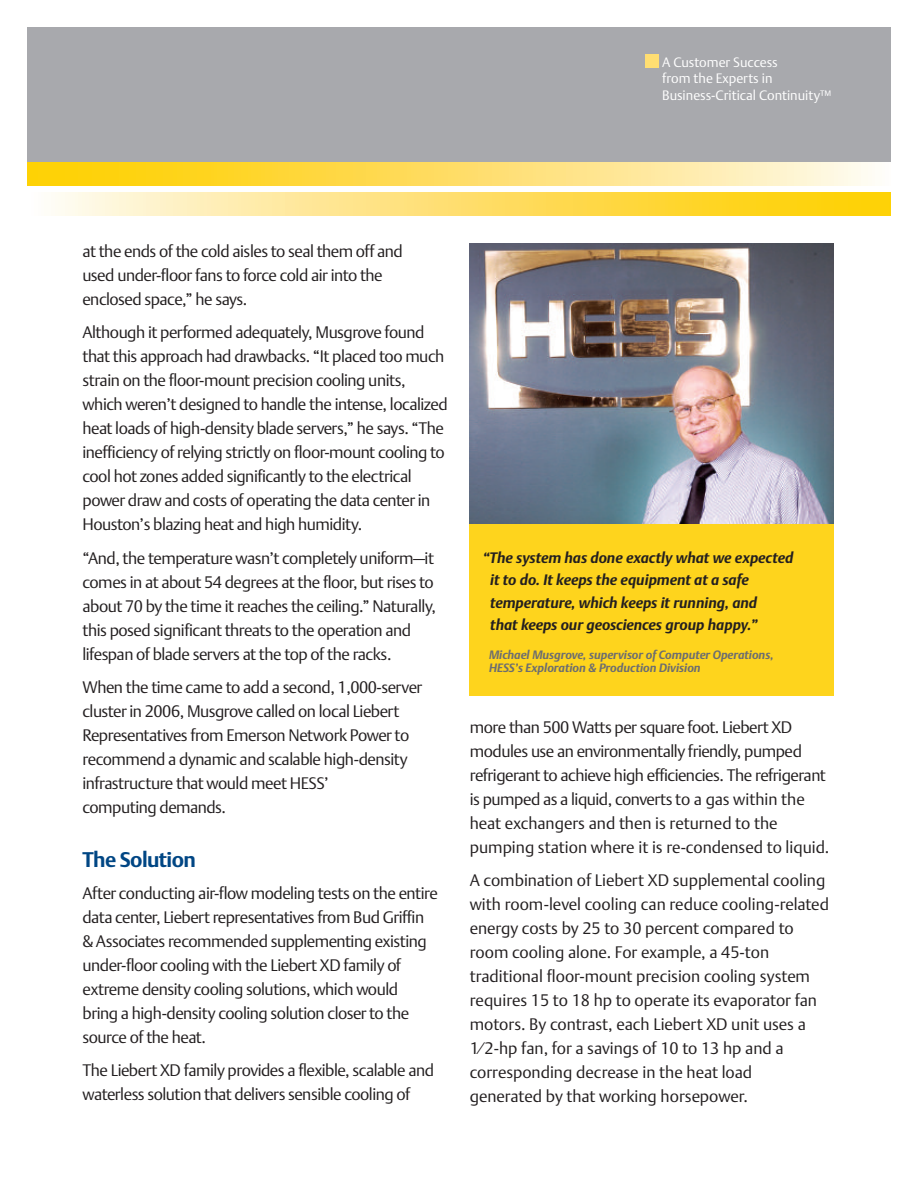
<style>
.page{position:relative;width:918px;height:1188px;background:#fff}
.page>*{position:absolute;margin:0;border:0;box-sizing:border-box;transform-origin:0 0}
.t1{font:700 21px "DTL Argo T";letter-spacing:-.03em;color:#004684}
.t2{font:16.5px/24px "DTL Argo T Light";letter-spacing:-.03em;color:#231f20}
.t3{font:16.5px/24px "DTL Argo T Light";color:#231f20}
.t4{font:italic 700 15px/22.5px "DTL Argo T";letter-spacing:-.005em;color:#231f20}
.t5{font:13.5px/16.5px "DTL Argo T Light";color:#fff}
.t6{font:italic 700 12px/13.5px "DTL Argo T";color:#6c6d70}
</style>
<div class="page">
<img style="left:470px;top:243px;width:364px;height:281px">
<svg style="left:27px;top:185px;width:864px;height:8px"></svg>
<div style="left:27px;top:27px;width:864px;height:139px;background:#a8a9ad"></div>
<div style="left:645px;top:54px;width:13px;height:14px;background:#ffde72"></div>
<div style="left:27px;top:193px;width:864px;height:23px;background:linear-gradient(to right,#fff8f0,#ffcb00)"></div>
<div style="left:27px;top:163px;width:864px;height:22px;background:linear-gradient(to right,#ffcb00,#fff7eb)"></div>
<div style="left:470px;top:524px;width:364px;height:172px;background:#fed41d"></div>
<p class="t5" style="left:662px;top:54px;width:171px">A Customer Success<br>from the Experts in<br>Business-Critical Continuity™</p>
<p class="t2" style="left:82px;top:240px;width:322px">at the ends of the cold aisles to seal them off and used under-floor fans to force cold air into the enclosed space,” he says.</p>
<p class="t2" style="left:82px;top:321px;width:367px">Although it performed adequately, Musgrove found that this approach had drawbacks. “It placed too much strain on the floor-mount precision cooling units, which weren’t designed to handle the intense, localized heat loads of high-density blade servers,” he says. “The inefficiency of relying strictly on floor-mount cooling to cool hot zones added significantly to the electrical power draw and costs of operating the data center in Houston’s blazing heat and high humidity.</p>
<p class="t2" style="left:83px;top:546px;width:355px">“And, the temperature wasn’t completely uniform—it comes in at about 54 degrees at the floor, but rises to about 70 by the time it reaches the ceiling.” Naturally, this posed significant threats to the operation and lifespan of blade servers at the top of the racks.</p>
<p class="t2" style="left:83px;top:675px;width:341px">When the time came to add a second, 1,000-server cluster in 2006, Musgrove called on local Liebert Representatives from Emerson Network Power to recommend a dynamic and scalable high-density infrastructure that would meet HESS’<br>computing demands.</p>
<p class="t1" style="left:82px;top:847px;width:115px">The Solution</p>
<p class="t2" style="left:82px;top:881px;width:357px">After conducting air-flow modeling tests on the entire data center, Liebert representatives from Bud Griffin &amp; Associates recommended supplementing existing under-floor cooling with the Liebert XD family of extreme density cooling solutions, which would bring a high-density cooling solution closer to the source of the heat.</p>
<p class="t2" style="left:82px;top:1059px;width:353px">The Liebert XD family provides a flexible, scalable and waterless solution that delivers sensible cooling of</p>
<p class="t4" style="left:490px;top:547px;width:305px;text-indent:-7px">“The system has done exactly what we expected it to do. It keeps the equipment at a safe temperature, which keeps it running, and<br>that keeps our geosciences group happy.”</p>
<p class="t6" style="left:489px;top:648px;width:286px">Michael Musgrove, supervisor of Computer Operations,<br>HESS’s Exploration &amp; Production Division</p>
<p class="t2" style="left:470px;top:715px;width:361px">more than 500 Watts per square foot. Liebert XD modules use an environmentally friendly, pumped refrigerant to achieve high efficiencies. The refrigerant is pumped as a liquid, converts to a gas within the heat exchangers and then is returned to the pumping station where it is re-condensed to liquid.</p>
<p class="t3" style="left:470px;top:868px;width:361px">A combination of Liebert XD supplemental cooling with room-level cooling can reduce cooling-related energy costs by 25 to 30 percent compared to room cooling alone. For example, a 45-ton traditional floor-mount precision cooling system requires 15 to 18 hp to operate its evaporator fan motors. By contrast, each Liebert XD unit uses a<br>1⁄ 2-hp fan, for a savings of 10 to 13 hp and a corresponding decrease in the heat load<br>generated by that working horsepower.</p>
</div>
